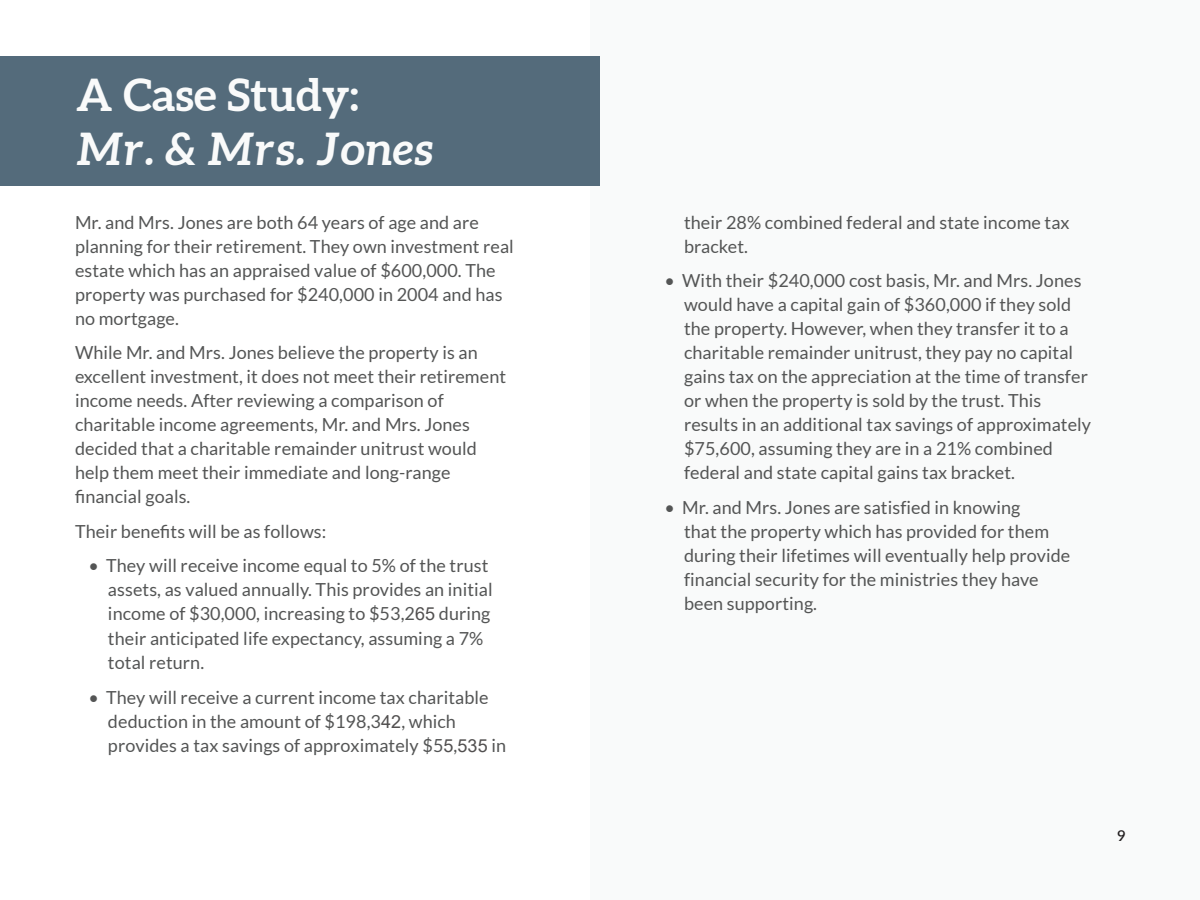
<style>
.page{position:relative;width:1200px;height:900px;background:#f9fafa}
.page>*{position:absolute;margin:0;border:0;box-sizing:border-box;transform-origin:0 0}
.Ocean_Title{font:italic 700 45px "Aleo";letter-spacing:.005em;color:#f9fafa}
.Ocean_Title-2{font:700 45px "Aleo";letter-spacing:.005em;color:#f9fafa}
.List{font:18px/24px "Lato";letter-spacing:.005em;color:#545555}
.t1{font:600 15px "Lato";color:#231f20}
.s1{font-family:"Arial";color:#525050}
</style>
<div class="page">
<div style="left:0;top:0;width:590px;height:900px;background:#fff"></div>
<div style="left:0;top:57px;width:600px;height:129px;background:#546b7b"></div>
<p class="Ocean_Title-2" style="left:76px;top:67px;width:284px">A Case Study:</p>
<p class="Ocean_Title" style="left:76px;top:121px;width:359px">Mr. &amp; Mrs. Jones</p>
<p class="List" style="left:75px;top:210px;width:440px">Mr. and Mrs. Jones are both 64 years of age and are planning for their retirement. They own investment real estate which has an appraised value of $600,000. The property was purchased for $240,000 in 2004 and has no mortgage.</p>
<p class="List" style="left:75px;top:341px;width:433px">While Mr. and Mrs. Jones believe the property is an excellent investment, it does not meet their retirement income needs. After reviewing a comparison of charitable income agreements, Mr. and Mrs. Jones decided that a charitable remainder unitrust would help them meet their immediate and long-range financial goals.</p>
<p class="List" style="left:75px;top:519px;width:253px">Their benefits will be as follows:</p>
<p class="List" style="left:108px;top:554px;width:386px;text-indent:-19px">• They will receive income equal to 5% of the trust assets, as valued annually. This provides an initial income of $30,000, increasing to $53,2<span class="s1">65</span> during their anticipated life expectancy, assuming a 7% total return.</p>
<p class="List" style="left:108px;top:685px;width:400px;line-height:24.5px;text-indent:-19px">• They will receive a current income tax charitable deduction in the amount of $198,3<span class="s1">42</span>, which provides a tax savings of approximately $5<span class="s1">5</span>,<span class="s1">535</span> in</p>
<p class="List" style="left:684px;top:210px;width:387px">their 28% combined federal and state income tax bracket.</p>
<p class="List" style="left:684px;top:269px;width:409px;text-indent:-19px">• With their $240,000 cost basis, Mr. and Mrs. Jones would have a capital gain of $360,000 if they sold the property. However, when they transfer it to a charitable remainder unitrust, they pay no capital gains tax on the appreciation at the time of transfer or when the property is sold by the trust. This results in an additional tax savings of approximately $75,600, assuming they are in a 21% combined federal and state capital gains tax bracket.</p>
<p class="List" style="left:684px;top:495px;width:388px;text-indent:-19px">• Mr. and Mrs. Jones are satisfied in knowing<br>that the property which has provided for them during their lifetimes will eventually help provide financial security for the ministries they have been supporting.</p>
<p class="t1" style="left:1117px;top:824px;width:10px">9</p>
</div>
